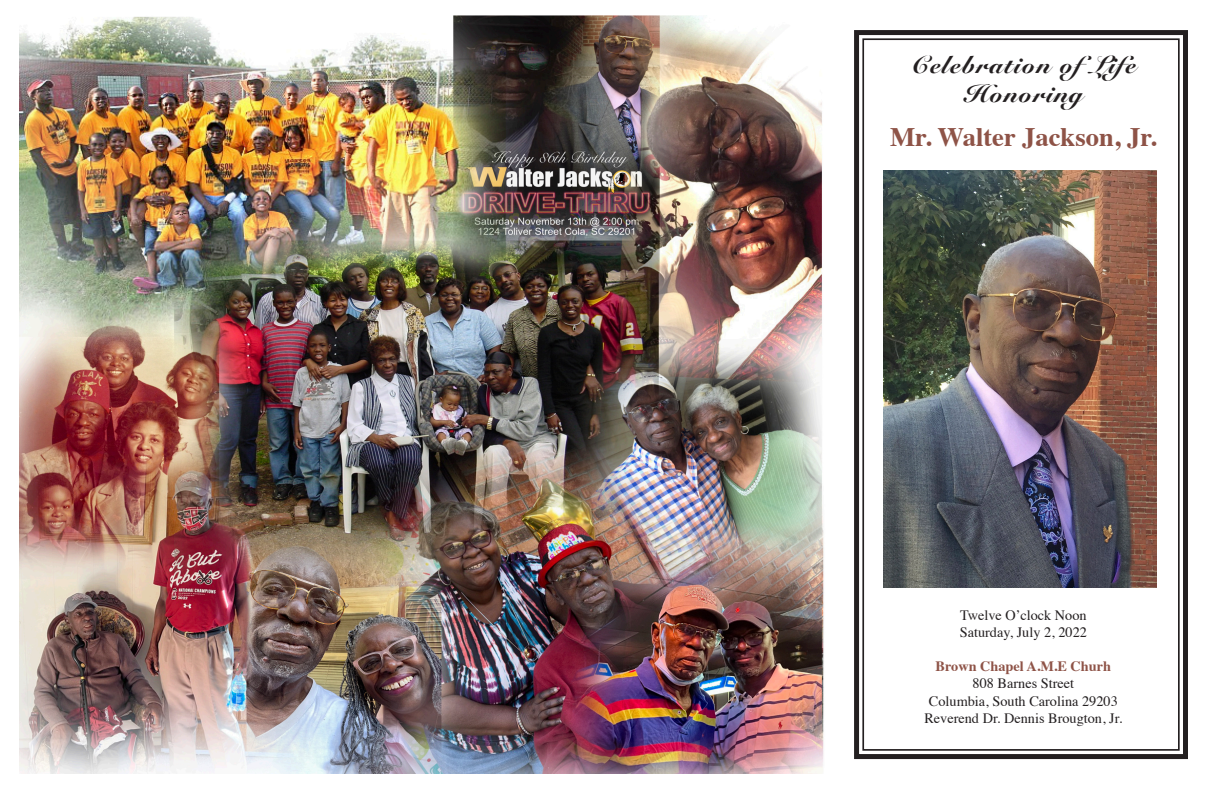
<style>
.page{position:relative;width:1224px;height:792px;background:#fff}
.page>*{position:absolute;margin:0;border:0;box-sizing:border-box;transform-origin:0 0}
.t1{font:700 26.6px "Times";color:#8e5347}
.t2{font:900 24.5px "Snell Roundhand";letter-spacing:.06em;color:#231f20}
.t3{font:14.3px "Times";color:#231f20}
.t4{font:700 14.3px "Times";color:#8e5347}
</style>
<div class="page">
<img style="left:20px;top:16px;width:804px;height:757px">
<img style="left:854px;top:30px;width:334px;height:730px">
<div style="left:862px;top:38px;width:318px;height:713px;border:2px solid #231f20"></div>
<p class="t2" style="left:911px;top:50px;width:239px">Celebration ofLife</p>
<p class="t2" style="left:964px;top:80px;width:120px">Honoring</p>
<p class="t1" style="left:890px;top:112px;width:268px">Mr. Walter Jackson, Jr.</p>
<p class="t3" style="left:960px;top:602px;width:128px">Twelve O’clock Noon</p>
<p class="t3" style="left:960px;top:619px;width:129px">Saturday, July 2, 2022</p>
<p class="t4" style="left:936px;top:653px;width:177px">Brown Chapel A.M.E Churh</p>
<p class="t3" style="left:973px;top:670px;width:103px">808 Barnes Street</p>
<p class="t3" style="left:929px;top:687px;width:190px">Columbia, South Carolina 29203</p>
<p class="t3" style="left:924px;top:705px;width:199px">Reverend Dr. Dennis Brougton, Jr.</p>
</div>
